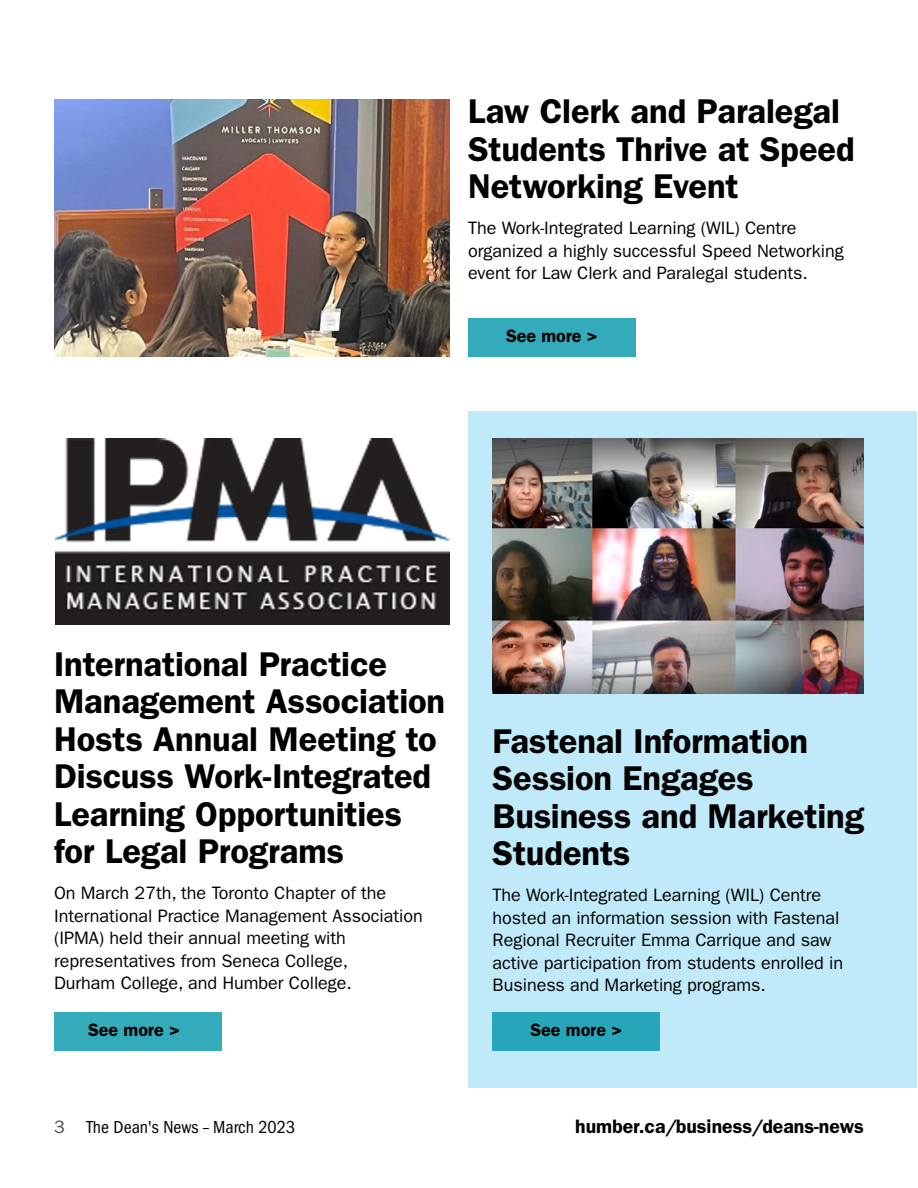
<style>
.page{position:relative;width:918px;height:1188px;background:#fff}
.page>*{position:absolute;margin:0;border:0;box-sizing:border-box;transform-origin:0 0}
.t1{font:600 34.5px/37.5px "ITC Franklin Gothic Std";letter-spacing:-.005em;color:#000}
.t2{font:600 19.5px "ITC Franklin Gothic Std";color:#000}
.t3{font:18px/22.5px "ITC Franklin Gothic Std";letter-spacing:-.005em;color:#000}
.t4{font:condensed 18px "ITC Franklin Gothic Std";color:#000}
.t5{font:600 18px "ITC Franklin Gothic Std";letter-spacing:-.005em;color:#000}
.s1{font-stretch:normal;color:#4d4d4f}
</style>
<div class="page">
<div style="left:468px;top:411px;width:449px;height:677px;background:#c0eaf9"></div>
<div style="left:54px;top:1012px;width:168px;height:39px;background:#33abba"></div>
<div style="left:493px;top:1012px;width:167px;height:39px;background:#26a7b9"></div>
<div style="left:468px;top:318px;width:168px;height:39px;background:#33abba"></div>
<img style="left:55px;top:438px;width:394px;height:187px">
<img style="left:54px;top:100px;width:396px;height:257px">
<img style="left:493px;top:438px;width:371px;height:256px">
<h1 class="t1" style="left:468px;top:93px;width:388px">Law Clerk and Paralegal<br>Students Thrive at Speed<br>Networking Event</h1>
<p class="t3" style="left:468px;top:217px;width:377px">The Work-Integrated Learning (WIL) Centre organized a highly successful Speed Networking event for Law Clerk and Paralegal students.</p>
<p class="t5" style="left:506px;top:326px;width:93px">See more &gt;</p>
<h1 class="t1" style="left:54px;top:645px;width:393px">International Practice<br>Management Association<br>Hosts Annual Meeting to<br>Discuss Work-Integrated<br>Learning Opportunities for Legal Programs</h1>
<p class="t3" style="left:54px;top:882px;width:370px">On March 27th, the Toronto Chapter of the International Practice Management Association (IPMA) held their annual meeting with representatives from Seneca College,<br>Durham College, and Humber College.</p>
<p class="t5" style="left:88px;top:1020px;width:93px">See more &gt;</p>
<p class="t5" style="left:531px;top:1020px;width:93px">See more &gt;</p>
<h1 class="t1" style="left:493px;top:722px;width:373px">Fastenal Information<br>Session Engages<br>Business and Marketing<br>Students</h1>
<p class="t3" style="left:493px;top:884px;width:352px">The Work-Integrated Learning (WIL) Centre hosted an information session with Fastenal Regional Recruiter Emma Carrique and saw active participation from students enrolled in Business and Marketing programs.</p>
<p class="t4" style="left:54px;top:1117px;width:243px"><span class="s1">3</span> The Dean's News – March 2023</p>
<p class="t2" style="left:575px;top:1115px;width:290px">humber.ca/business/deans-news</p>
</div>
